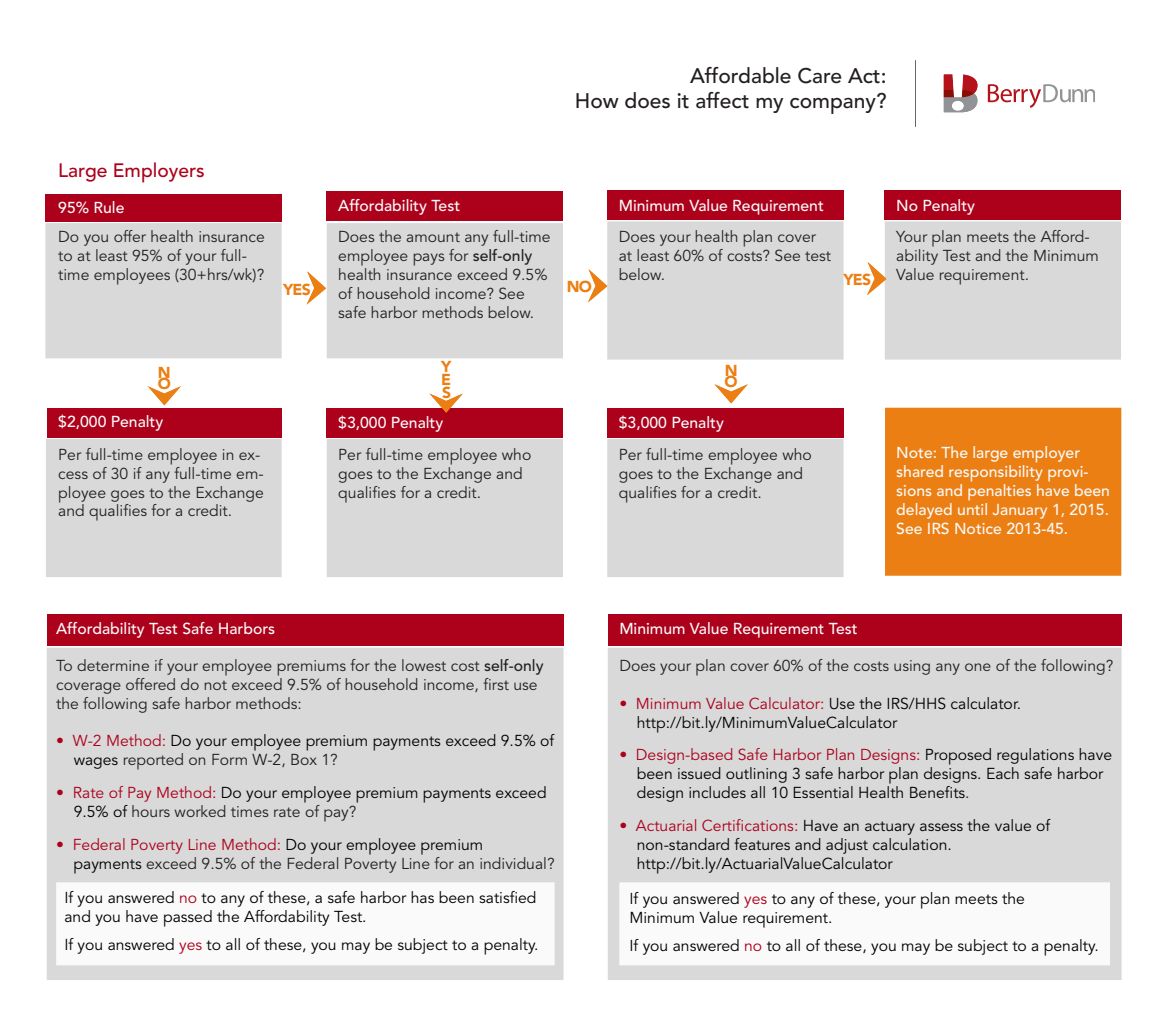
<style>
.page{position:relative;width:1172px;height:1034px;background:#fff}
.page>*{position:absolute;margin:0;border:0;box-sizing:border-box;transform-origin:0 0}
.t1{font:500 21px/25.2px "Avenir LT Std";color:#231f20;text-align:right}
.t2{font:500 19.25px "Avenir LT Std";color:#ac001b}
.t3{font:15.75px/18.9px "Avenir LT Std";color:#231f20}
.t4{font:15.75px/18.9px "Avenir LT Std";color:#000}
.t5{font:500 15.75px/18.9px "Avenir LT Std";color:#fafafa}
.t6{font:900 15.75px "Avenir LT Std";letter-spacing:-.05em;color:#eb7f14}
.s1{font-weight:500}
.s2{color:#ac001b}
.s3{color:#231f20}
.s4{color:#000}
</style>
<div class="page">
<svg style="left:944px;top:75px;width:33px;height:37px"></svg>
<svg style="left:988px;top:84px;width:107px;height:24px"></svg>
<hr style="left:915px;top:60px;width:1px;height:67px;background:#5e5e61">
<div style="left:45px;top:194px;width:237px;height:27px;background:#ac001b"></div>
<div style="left:326px;top:191px;width:236px;height:30px;background:#ac001b"></div>
<div style="left:607px;top:190px;width:236px;height:30px;background:#ac001b"></div>
<div style="left:885px;top:190px;width:236px;height:30px;background:#ac001b"></div>
<div style="left:45px;top:223px;width:237px;height:135px;background:#d9d9d9;border:2px solid #d9d9d9"></div>
<div style="left:327px;top:223px;width:236px;height:135px;background:#d9d9d9"></div>
<div style="left:607px;top:221px;width:236px;height:138px;background:#d9d9d9;border:2px solid #d9d9d9"></div>
<div style="left:885px;top:221px;width:236px;height:138px;background:#d9d9d9;border:2px solid #d9d9d9"></div>
<div style="left:47px;top:407px;width:235px;height:30px;background:#ac001b"></div>
<div style="left:327px;top:407px;width:236px;height:30px;background:#ac001b"></div>
<div style="left:607px;top:407px;width:236px;height:30px;background:#ac001b"></div>
<div style="left:46px;top:439px;width:236px;height:138px;background:#d9d9d9"></div>
<div style="left:327px;top:439px;width:236px;height:138px;background:#d9d9d9"></div>
<div style="left:607px;top:439px;width:236px;height:138px;background:#d9d9d9"></div>
<div style="left:47px;top:614px;width:516px;height:31px;background:#ac001b"></div>
<div style="left:47px;top:647px;width:516px;height:332px;background:#d9d9d9;border:2px solid #d9d9d9"></div>
<div style="left:608px;top:614px;width:513px;height:31px;background:#ac001b"></div>
<div style="left:608px;top:647px;width:513px;height:332px;background:#d9d9d9;border:2px solid #d9d9d9"></div>
<svg style="left:307px;top:271px;width:19px;height:33px"></svg>
<svg style="left:867px;top:262px;width:19px;height:33px"></svg>
<svg style="left:148px;top:386px;width:33px;height:19px"></svg>
<svg style="left:714px;top:384px;width:34px;height:19px"></svg>
<svg style="left:429px;top:393px;width:34px;height:19px"></svg>
<svg style="left:588px;top:269px;width:19px;height:33px"></svg>
<div style="left:56px;top:882px;width:499px;height:83px;background:#fafafa;border:2px solid #fafafa"></div>
<div style="left:619px;top:882px;width:491px;height:83px;background:#fafafa;border:2px solid #fafafa"></div>
<div style="left:885px;top:407px;width:236px;height:168px;background:#eb7f14"></div>
<p class="t1" style="left:575px;top:64px;width:313px">Affordable Care Act:<br>How does it affect my company?</p>
<p class="t2" style="left:58px;top:159px;width:148px">Large Employers</p>
<p class="t5" style="left:58px;top:198px;width:68px">95% Rule</p>
<p class="t5" style="left:338px;top:197px;width:123px">Affordability Test</p>
<p class="t5" style="left:619px;top:196px;width:207px">Minimum Value Requirement</p>
<p class="t5" style="left:896px;top:197px;width:80px">No Penalty</p>
<p class="t3" style="left:58px;top:228px;width:208px">Do you offer health insurance to at least 95% of your full&shy;time employees (30+hrs/wk)?</p>
<p class="t3" style="left:338px;top:228px;width:214px">Does the amount any full-time employee pays for <span class="s1">self-only </span>health insurance exceed 9.5% of household income? See safe harbor methods below.</p>
<p class="t3" style="left:619px;top:228px;width:214px">Does your health plan cover at least 60% of costs? See test below.</p>
<p class="t3" style="left:896px;top:228px;width:204px">Your plan meets the Afford&shy;ability Test and the Minimum<br>Value requirement.</p>
<p class="t6" style="left:843px;top:270px;width:29px">YES</p>
<p class="t6" style="left:567px;top:277px;width:27px">NO</p>
<p class="t6" style="left:283px;top:279px;width:29px">YES</p>
<p class="t6" style="left:158px;top:363px;width:14px">N</p>
<p class="t6" style="left:158px;top:374px;width:15px">O</p>
<p class="t6" style="left:441px;top:356px;width:12px">Y</p>
<p class="t6" style="left:441px;top:369px;width:11px">E</p>
<p class="t6" style="left:442px;top:382px;width:11px">S</p>
<p class="t6" style="left:725px;top:361px;width:14px">N</p>
<p class="t6" style="left:725px;top:372px;width:15px">O</p>
<p class="t5" style="left:58px;top:413px;width:107px">$2,000 Penalty</p>
<p class="t5" style="left:338px;top:413px;width:107px">$3,000 Penalty</p>
<p class="t5" style="left:619px;top:413px;width:107px">$3,000 Penalty</p>
<p class="t3" style="left:58px;top:445px;width:207px">Per full-time employee in ex&shy;cess of 30 if any full-time em&shy;ployee goes to the Exchange and qualifies for a credit.</p>
<p class="t3" style="left:338px;top:445px;width:195px">Per full-time employee who goes to the Exchange and qualifies for a credit.</p>
<p class="t3" style="left:619px;top:445px;width:195px">Per full-time employee who goes to the Exchange and qualifies for a credit.</p>
<p class="t5" style="left:896px;top:443px;width:215px">Note: The large employer shared responsibility provi&shy;sions and penalties have been delayed until January 1, 2015.<br>See IRS Notice 2013-45.</p>
<p class="t5" style="left:56px;top:619px;width:221px">Affordability Test Safe Harbors</p>
<p class="t5" style="left:619px;top:619px;width:240px">Minimum Value Requirement Test</p>
<p class="t3" style="left:56px;top:656px;width:489px">To determine if your employee premiums for the lowest cost <span class="s1">self-only </span>coverage offered do not exceed 9.5% of household income, first use the following safe harbor methods:</p>
<p class="t4" style="left:74px;top:731px;width:482px;text-indent:-18px"><span class="s2">• W-2 Method:</span> Do your employee premium payments exceed 9.5% of wages <span class="s3">reported on Form W-2, Box 1?</span></p>
<p class="t4" style="left:74px;top:783px;width:474px;text-indent:-18px"><span class="s2">• Rate of Pay Method:</span> Do your employee premium payments exceed<br>9.5% of <span class="s3">hours worked times rate of pay?</span></p>
<p class="t3" style="left:74px;top:835px;width:482px;text-indent:-17px"><span class="s2">• Federal Poverty Line Method:</span> <span class="s4">Do your employee premium payments</span> exceed 9.5% of the Federal Poverty Line for an individual?</p>
<p class="t3" style="left:619px;top:656px;width:495px">Does your plan cover 60% of the costs using any one of the following?</p>
<p class="t4" style="left:637px;top:694px;width:386px;text-indent:-18px"><span class="s2">• Minimum Value Calculator:</span> Use the IRS/HHS calculator. http://bit.ly/MinimumValueCalculator</p>
<p class="t4" style="left:637px;top:745px;width:477px;text-indent:-18px"><span class="s2">• Design-based Safe Harbor Plan Designs:</span> Proposed regulations have been issued outlining 3 safe harbor plan designs. Each safe harbor design includes all 10 Essential Health Benefits<span class="s3">.</span></p>
<p class="t4" style="left:637px;top:816px;width:415px;text-indent:-18px"><span class="s2">• Actuarial Certifications:</span> Have an actuary assess the value of non-standard features and adjust calculation. http://bit.ly/ActuarialValueCalculator</p>
<p class="t4" style="left:64px;top:888px;width:474px">If you answered <span class="s2">no</span> to any of these, a safe harbor has been satisfied and you have passed the Affordability Test.</p>
<p class="t4" style="left:64px;top:935px;width:476px">If you answered <span class="s2">yes</span> to all of these, you may be subject to a penalty.</p>
<p class="t4" style="left:629px;top:889px;width:397px">If you answered <span class="s2">yes</span> to any of these, your plan meets the<br>Minimum Value requirement.</p>
<p class="t4" style="left:629px;top:936px;width:471px">If you answered <span class="s2">no</span> to all of these, you may be subject to a penalty.</p>
</div>
